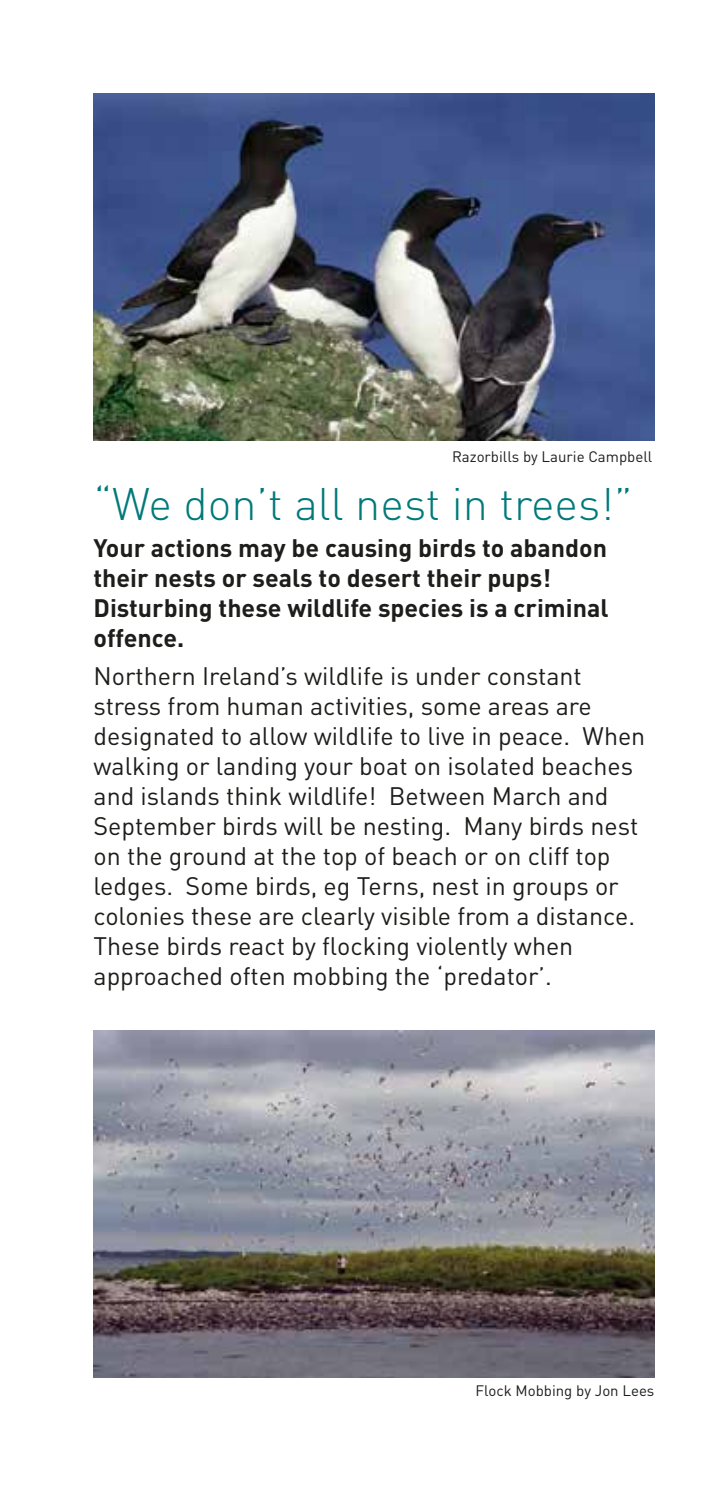
<style>
.page{position:relative;width:702px;height:1489px;background:#fff}
.page>*{position:absolute;margin:0;border:0;box-sizing:border-box;transform-origin:0 0}
.t1{font:300 45px "DIN";color:#00797a}
.t2{font:25px/30px "DIN";color:#1d1d1b}
.t3{font:700 25px/30px "DIN";color:#1d1d1b}
.t4{font:15px "DIN";color:#1d1d1b}
</style>
<div class="page">
<img style="left:93px;top:93px;width:561px;height:348px">
<img style="left:93px;top:1030px;width:561px;height:347px">
<p class="t4" style="left:452px;top:447px;width:202px">Razorbills by Laurie Campbell</p>
<h1 class="t1" style="left:93px;top:476px;width:540px">“We don’t all nest in trees!”</h1>
<p class="t3" style="left:93px;top:532px;width:516px">Your actions may be causing birds to abandon their nests or seals to desert their pups!<br>Disturbing these wildlife species is a criminal offence.</p>
<p class="t2" style="left:93px;top:660px;width:553px">Northern Ireland’s wildlife is under constant stress from human activities, some areas are designated to allow wildlife to live in peace. When walking or landing your boat on isolated beaches and islands think wildlife! Between March and September birds will be nesting. Many birds nest on the ground at the top of beach or on cliff top ledges. Some birds, eg Terns, nest in groups or colonies these are clearly visible from a distance.<br>These birds react by flocking violently when approached often mobbing the ‘predator’.</p>
<p class="t4" style="left:475px;top:1380px;width:180px">Flock Mobbing by Jon Lees</p>
</div>
